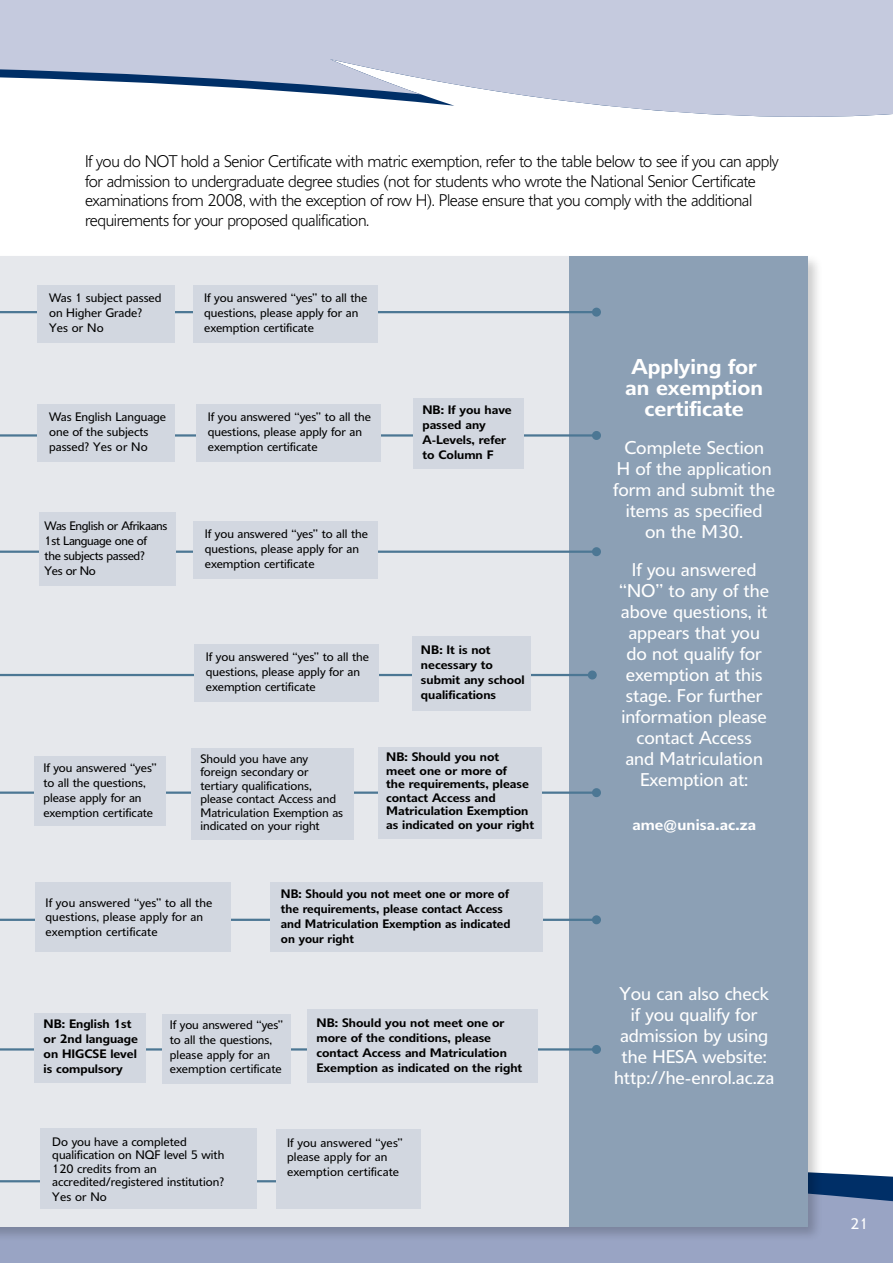
<style>
.page{position:relative;width:893px;height:1263px;background:#fff}
.page>*{position:absolute;margin:0;border:0;box-sizing:border-box;transform-origin:0 0}
.t1{font:600 21px/21px "Delargo DT";color:#fff;text-align:center}
.t2{font:18px/21px "Delargo DT";color:#fff;text-align:center}
.t3{font:300 16.5px/19.5px "Delargo DT";letter-spacing:-.025em;color:#000}
.t4{font:600 15px "Delargo DT";letter-spacing:.01em;color:#fff}
.t5{font:15px "Delargo DT";color:#fff}
.t6{font:12px/15px "Delargo DT";color:#000}
.t7{font:600 12px/15px "Delargo DT";color:#000}
.t8{font:600 12px/15px "Delargo DT";color:#000;scale:.96 1}
.t9{font:12px/15px "Delargo DT";letter-spacing:-.025em;color:#000}
</style>
<div class="page">
<svg style="left:0;top:1173px;width:893px;height:90px;fill:#99a4c4"></svg>
<svg style="left:0;top:0;width:893px;height:117px;fill:#c5cade"></svg>
<div style="left:0;top:254px;width:823px;height:988px;background:#000;opacity:.2"></div>
<div style="left:0;top:257px;width:808px;height:970px;background:#e6e8ec"></div>
<div style="left:570px;top:257px;width:238px;height:970px;background:#8ca0b5"></div>
<hr style="left:0;top:1180px;width:412px;height:2px;background:#4c7794">
<hr style="left:0;top:791px;width:596px;height:3px;background:#4c7794">
<div style="left:592px;top:788px;width:9px;height:9px;background:#4c7794;border-radius:50%"></div>
<hr style="left:0;top:1048px;width:596px;height:2px;background:#4c7794">
<div style="left:592px;top:1045px;width:9px;height:9px;background:#4c7794;border-radius:50%"></div>
<hr style="left:0;top:919px;width:596px;height:2px;background:#4c7794">
<div style="left:592px;top:915px;width:9px;height:9px;background:#4c7794;border-radius:50%"></div>
<hr style="left:0;top:674px;width:592px;height:2px;background:#4c7794">
<div style="left:588px;top:670px;width:9px;height:9px;background:#4c7794;border-radius:50%"></div>
<hr style="left:0;top:551px;width:596px;height:2px;background:#4c7794">
<div style="left:592px;top:547px;width:9px;height:9px;background:#4c7794;border-radius:50%"></div>
<hr style="left:0;top:311px;width:596px;height:2px;background:#4c7794">
<div style="left:592px;top:308px;width:9px;height:9px;background:#4c7794;border-radius:50%"></div>
<div style="left:379px;top:747px;width:163px;height:91px;background:#d2d7e0"></div>
<div style="left:270px;top:883px;width:272px;height:69px;background:#d2d7e0"></div>
<div style="left:307px;top:1009px;width:230px;height:73px;background:#d2d7e0"></div>
<div style="left:35px;top:882px;width:196px;height:69px;background:#d2d7e0"></div>
<div style="left:163px;top:1014px;width:128px;height:69px;background:#d2d7e0"></div>
<div style="left:193px;top:521px;width:184px;height:58px;background:#d2d7e0"></div>
<div style="left:35px;top:757px;width:131px;height:69px;background:#d2d7e0"></div>
<div style="left:191px;top:748px;width:163px;height:91px;background:#d2d7e0"></div>
<div style="left:412px;top:636px;width:119px;height:74px;background:#d2d7e0"></div>
<div style="left:194px;top:644px;width:184px;height:58px;background:#d2d7e0"></div>
<div style="left:35px;top:1013px;width:111px;height:69px;background:#d2d7e0"></div>
<div style="left:39px;top:512px;width:136px;height:73px;background:#d2d7e0"></div>
<div style="left:40px;top:1129px;width:217px;height:80px;background:#d2d7e0"></div>
<div style="left:276px;top:1129px;width:145px;height:79px;background:#d2d7e0"></div>
<div style="left:37px;top:285px;width:138px;height:58px;background:#d2d7e0"></div>
<div style="left:193px;top:285px;width:184px;height:58px;background:#d2d7e0"></div>
<hr style="left:0;top:434px;width:596px;height:3px;background:#4c7794">
<div style="left:592px;top:431px;width:9px;height:9px;background:#4c7794;border-radius:50%"></div>
<div style="left:414px;top:398px;width:110px;height:71px;background:#d2d7e0"></div>
<div style="left:196px;top:404px;width:184px;height:58px;background:#d2d7e0"></div>
<div style="left:37px;top:404px;width:138px;height:58px;background:#d2d7e0"></div>
<p class="t3" style="left:85px;top:151px;width:695px">If you do NOT hold a Senior Certificate with matric exemption, refer to the table below to see if you can apply for admission to undergraduate degree studies (not for students who wrote the National Senior Certificate examinations from 2008, with the exception of row H). Please ensure that you comply with the additional requirements for your proposed qualification.</p>
<p class="t6" style="left:49px;top:290px;width:114px">Was 1 subject passed on Higher Grade?<br>Yes or No</p>
<p class="t6" style="left:204px;top:290px;width:165px">If you answered “yes” to all the questions, please apply for an exemption certificate</p>
<p class="t6" style="left:49px;top:409px;width:119px">Was English Language one of the subjects passed? Yes or No</p>
<p class="t9" style="left:45px;top:518px;width:124px">Was English or Afrikaans<br>1st Language one of<br>the subjects passed?<br>Yes or No</p>
<p class="t6" style="left:208px;top:409px;width:165px">If you answered “yes” to all the questions, please apply for an exemption certificate</p>
<p class="t6" style="left:205px;top:526px;width:165px">If you answered “yes” to all the questions, please apply for an exemption certificate</p>
<p class="t7" style="left:422px;top:402px;width:91px">NB: If you have passed any<br>A-Levels, refer to Column F</p>
<p class="t6" style="left:206px;top:649px;width:165px">If you answered “yes” to all the questions, please apply for an exemption certificate</p>
<p class="t7" style="left:421px;top:642px;width:105px">NB: It is not necessary to submit any school qualifications</p>
<p class="t6" style="left:43px;top:759px;width:115px">If you answered “yes” to all the questions, please apply for an exemption certificate</p>
<p class="t6" style="left:200px;top:751px;width:144px;line-height:13.5px">Should you have any foreign secondary or tertiary qualifications, please contact Access and<br>Matriculation Exemption as indicated on your right</p>
<p class="t7" style="left:386px;top:750px;width:149px;line-height:13.5px">NB: Should you not<br>meet one or more of<br>the requirements, please contact Access and<br>Matriculation Exemption as indicated on your right</p>
<p class="t6" style="left:45px;top:895px;width:169px;line-height:14.4px">If you answered “yes” to all the questions, please apply for an exemption certificate</p>
<p class="t8" style="left:281px;top:886px;width:241px">NB: Should you not meet one or more of the requirements, please contact Access and Matriculation Exemption as indicated on your right</p>
<p class="t7" style="left:44px;top:1016px;width:96px">NB: English 1st or 2nd language on HIGCSE level is compulsory</p>
<p class="t6" style="left:170px;top:1018px;width:115px;line-height:14.5px">If you answered “yes” to all the questions, please apply for an exemption certificate</p>
<p class="t7" style="left:317px;top:1015px;width:207px">NB: Should you not meet one or more of the conditions, please contact Access and Matriculation<br>Exemption as indicated on the right</p>
<p class="t6" style="left:52px;top:1135px;width:174px;line-height:13.6px">Do you have a completed qualification on NQF level 5 with<br>120 credits from an accredited/registered institution?<br>Yes or No</p>
<p class="t6" style="left:287px;top:1135px;width:117px;line-height:14.4px">If you answered “yes” please apply for an exemption certificate</p>
<h1 class="t1" style="left:625px;top:355px;width:139px">Applying for an exemption certificate</h1>
<h2 class="t2" style="left:613px;top:436px;width:163px">Complete Section<br>H of the application form and submit the items as specified on the M30.</h2>
<h2 class="t2" style="left:619px;top:559px;width:151px">If you answered “NO” to any of the above questions, it appears that you do not qualify for exemption at this stage. For further information please contact Access<br>and Matriculation<br>Exemption at:</h2>
<p class="t4" style="left:632px;top:815px;width:125px">ame@unisa.ac.za</p>
<h2 class="t2" style="left:614px;top:982px;width:162px">You can also check if you qualify for admission by using the HESA website: http://he-enrol.ac.za</h2>
<p class="t5" style="left:850px;top:1214px;width:19px">21</p>
</div>
